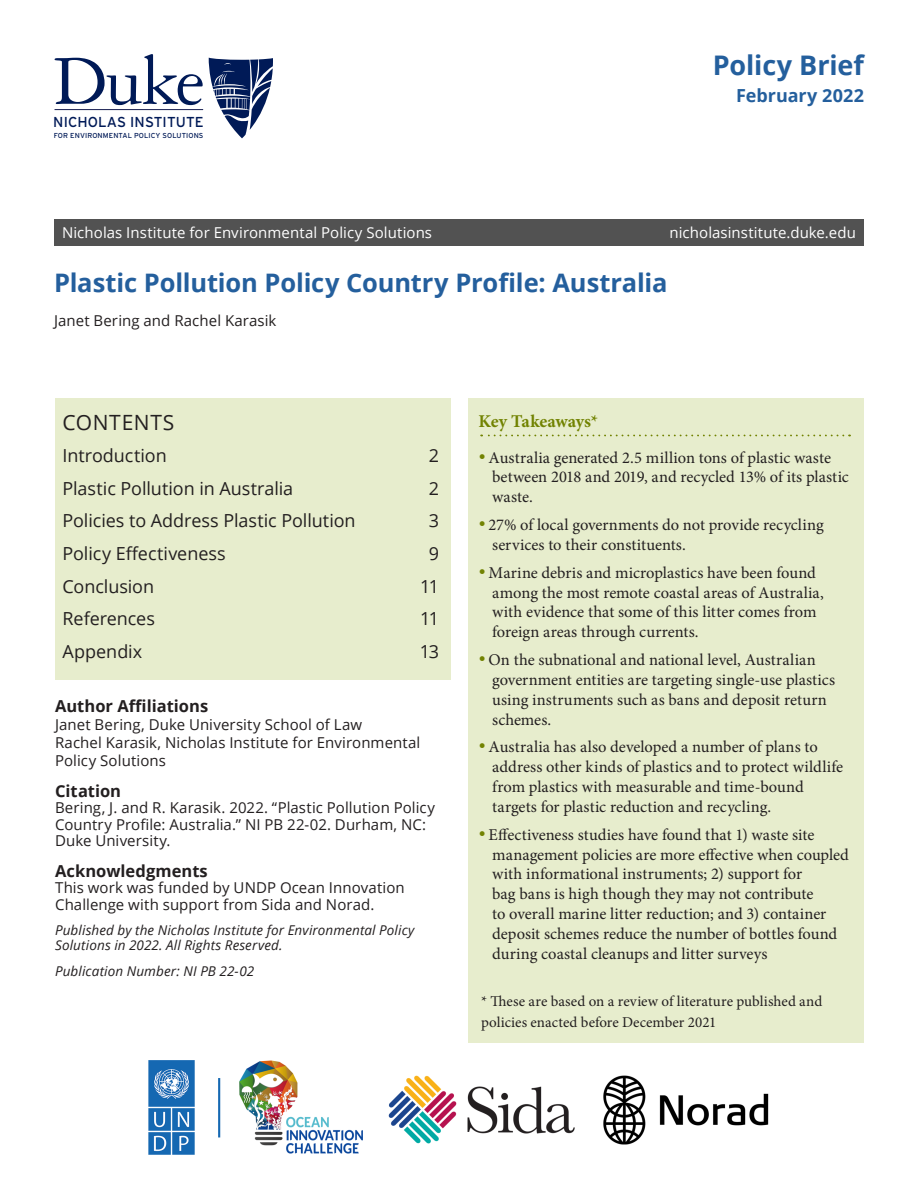
<style>
.page{position:relative;width:918px;height:1188px;background:#fff}
.page>*{position:absolute;margin:0;border:0;box-sizing:border-box;transform-origin:0 0}
.Publication_Type_Ide{font:700 27px "Open Sans";letter-spacing:-.005em;color:#245f9d}
.Policy_Brief_Title{font:700 25.5px "Open Sans";letter-spacing:-.005em;color:#245f9d}
.Contents{font:21px "Open Sans";letter-spacing:.035em;color:#231f20}
.Contents_list{font:18px "Open Sans";letter-spacing:-.005em;color:#231f20}
.Key_Takeaways_Headin{font:700 18px "Minion Pro";color:#728302}
.Month_Year{font:700 18px "Open Sans";color:#245f9d}
.t1{font:16.5px/19.8px "Minion Pro";color:#231f20}
.Citation__Review_Hea{font:700 16.5px "Open Sans";letter-spacing:.005em;color:#231f20}
.Author_Affiliations{font:700 16.5px "Open Sans";color:#231f20}
.Citation__Review_Tex{font:15px/16.5px "Open Sans";letter-spacing:.005em;color:#231f20}
.Authors{font:15px/18px "Open Sans";letter-spacing:.005em;color:#231f20}
.Body_text{font:15px/21px "Minion Pro";letter-spacing:.005em;color:#231f20}
.URL{font:15px "Open Sans";letter-spacing:.005em;color:#fff}
.t2{font:14.4px "Interstate";letter-spacing:.005em;color:#001a57}
.All_rights__pub_numb{font:italic 13.5px/15px "Open Sans";letter-spacing:.01em;color:#231f20}
.t3{font:7.2px "Interstate";letter-spacing:.015em;color:#001a57}
.s1{font-family:"Times New Roman";font-size:19.5px;color:#728302}
</style>
<div class="page">
<div style="left:54px;top:219px;width:810px;height:27px;background:#525252"></div>
<hr style="left:55px;top:109px;width:148px;height:1px;background:#1c2254">
<svg style="left:55px;top:54px;width:148px;height:51px"></svg>
<svg style="left:209px;top:58px;width:64px;height:80px"></svg>
<div style="left:468px;top:399px;width:396px;height:644px;background:#e7edcd"></div>
<svg style="left:481px;top:435px;width:362px;height:1px"></svg>
<div style="left:55px;top:399px;width:396px;height:281px;background:#e7edcd"></div>
<img style="left:148px;top:1060px;width:621px;height:95px">
<p class="t2" style="left:53px;top:114px;width:152px">NICHOLAS INSTITUTE</p>
<p class="t3" style="left:54px;top:132px;width:151px">FOR ENVIRONMENTAL POLICY SOLUTIONS</p>
<p class="Publication_Type_Ide" style="left:713px;top:46px;width:153px">Policy Brief</p>
<p class="Month_Year" style="left:736px;top:82px;width:129px">February 2022</p>
<p class="URL" style="left:62px;top:222px;width:372px">Nicholas Institute for Environmental Policy Solutions</p>
<p class="URL" style="left:670px;top:222px;width:188px">nicholasinstitute.duke.edu</p>
<p class="Policy_Brief_Title" style="left:54px;top:265px;width:615px">Plastic Pollution Policy Country Profile: Australia</p>
<p class="Authors" style="left:54px;top:311px;width:224px">Janet Bering and Rachel Karasik</p>
<p class="Contents" style="left:63px;top:408px;width:113px">CONTENTS</p>
<p class="Contents_list" style="left:63px;top:443px;width:106px">Introduction</p>
<p class="Contents_list" style="left:429px;top:443px;width:12px">2</p>
<p class="Contents_list" style="left:63px;top:476px;width:232px">Plastic Pollution in Australia</p>
<p class="Contents_list" style="left:429px;top:476px;width:12px">2</p>
<p class="Contents_list" style="left:63px;top:509px;width:295px">Policies to Address Plastic Pollution</p>
<p class="Contents_list" style="left:429px;top:509px;width:12px">3</p>
<p class="Contents_list" style="left:63px;top:541px;width:165px">Policy Effectiveness</p>
<p class="Contents_list" style="left:429px;top:541px;width:12px">9</p>
<p class="Contents_list" style="left:63px;top:574px;width:93px">Conclusion</p>
<p class="Contents_list" style="left:420px;top:574px;width:20px">11</p>
<p class="Contents_list" style="left:63px;top:606px;width:94px">References</p>
<p class="Contents_list" style="left:420px;top:606px;width:20px">11</p>
<p class="Contents_list" style="left:63px;top:639px;width:81px">Appendix</p>
<p class="Contents_list" style="left:420px;top:639px;width:21px">13</p>
<p class="Author_Affiliations" style="left:55px;top:695px;width:155px">Author Affiliations</p>
<p class="Authors" style="left:55px;top:715px;width:309px">Janet Bering, Duke University School of Law</p>
<p class="Authors" style="left:55px;top:733px;width:367px">Rachel Karasik, Nicholas Institute for Environmental<br>Policy Solutions</p>
<p class="Citation__Review_Hea" style="left:55px;top:779px;width:68px">Citation</p>
<p class="Citation__Review_Tex" style="left:55px;top:799px;width:381px">Bering, J. and R. Karasik. 2022. “Plastic Pollution Policy<br>Country Profile: Australia.” NI PB 22-02. Durham, NC:<br>Duke University.</p>
<p class="Citation__Review_Hea" style="left:55px;top:859px;width:154px">Acknowledgments</p>
<p class="Citation__Review_Tex" style="left:55px;top:879px;width:351px">This work was funded by UNDP Ocean Innovation<br>Challenge with support from Sida and Norad.</p>
<p class="All_rights__pub_numb" style="left:55px;top:923px;width:361px">Published by the Nicholas Institute for Environmental Policy<br>Solutions in 2022. All Rights Reserved.</p>
<p class="All_rights__pub_numb" style="left:55px;top:963px;width:201px">Publication Number: NI PB 22-02</p>
<p class="Key_Takeaways_Headin" style="left:478px;top:408px;width:121px">Key Takeaways*</p>
<p class="t1" style="left:492px;top:448px;width:358px;text-indent:-14px"><span class="s1">•</span> Australia generated 2.5 million tons of plastic waste between 2018 and 2019, and recycled 13% of its plastic waste.</p>
<p class="t1" style="left:492px;top:515px;width:333px;text-indent:-14px"><span class="s1">•</span> 27% of local governments do not provide recycling services to their constituents.</p>
<p class="t1" style="left:492px;top:563px;width:333px;text-indent:-14px"><span class="s1">•</span> Marine debris and microplastics have been found among the most remote coastal areas of Australia, with evidence that some of this litter comes from foreign areas through currents.</p>
<p class="t1" style="left:492px;top:650px;width:344px;text-indent:-14px"><span class="s1">•</span> On the subnational and national level, Australian government entities are targeting single-use plastics using instruments such as bans and deposit return schemes.</p>
<p class="t1" style="left:492px;top:737px;width:353px;text-indent:-14px"><span class="s1">•</span> Australia has also developed a number of plans to address other kinds of plastics and to protect wildlife from plastics with measurable and time-bound targets for plastic reduction and recycling.</p>
<p class="t1" style="left:492px;top:825px;width:358px;text-indent:-14px"><span class="s1">•</span> Effectiveness studies have found that 1) waste site management policies are more effective when coupled with informational instruments; 2) support for<br>bag bans is high though they may not contribute<br>to overall marine litter reduction; and 3) container deposit schemes reduce the number of bottles found during coastal cleanups and litter surveys</p>
<p class="Body_text" style="left:481px;top:990px;width:343px">* These are based on a review of literature published and policies enacted before December 2021</p>
</div>
